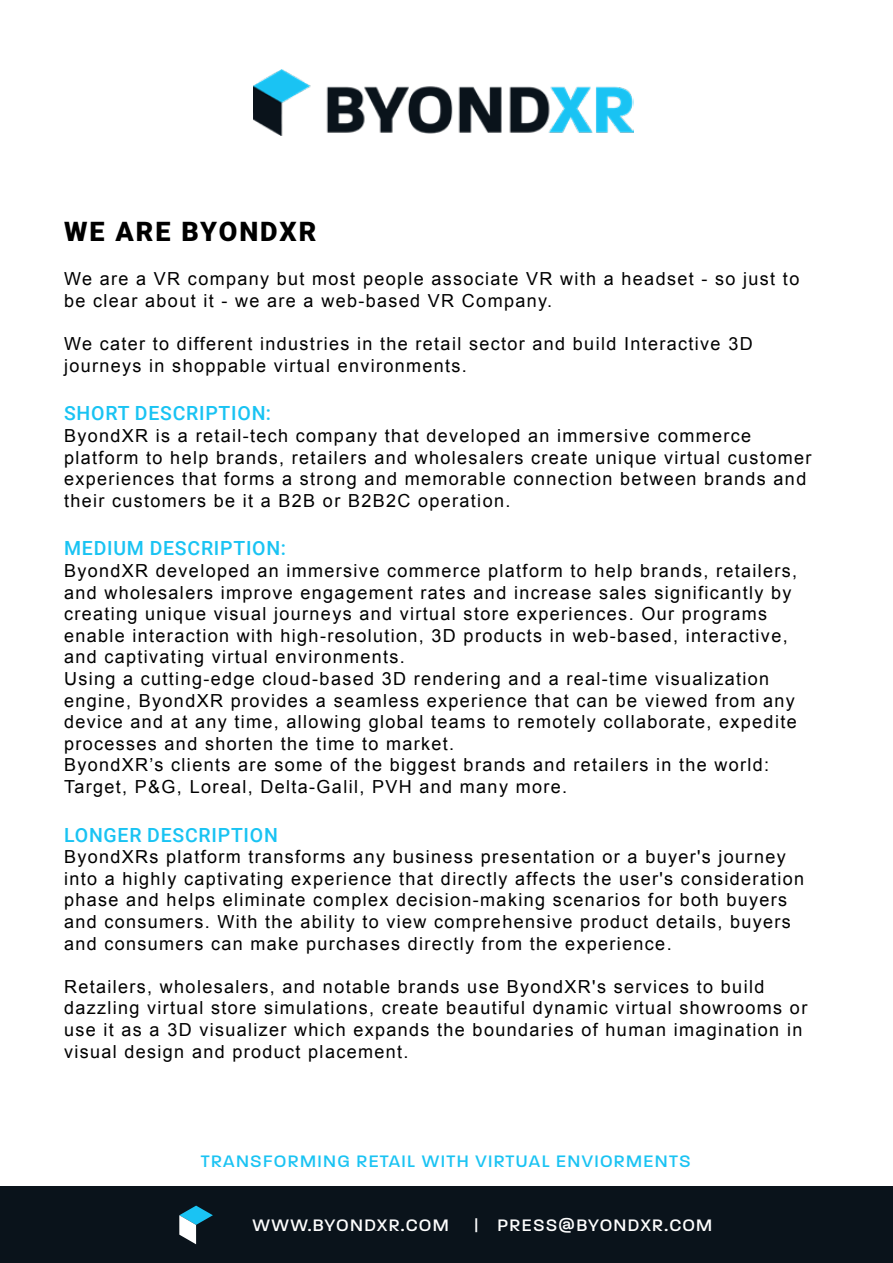
<style>
.page{position:relative;width:893px;height:1263px;background:#fff}
.page>*{position:absolute;margin:0;border:0;box-sizing:border-box;transform-origin:0 0}
.t1{font:900 27px "Roboto";letter-spacing:.075em;color:#000}
.t2{font:500 19.5px "Roboto";letter-spacing:.04em;color:#19c3f3}
.t3{font:18px/21.6px "Arial";letter-spacing:.075em;color:#000}
.t4{font:500 18px "Paralucent";letter-spacing:.075em;color:#1ac3f3}
.t5{font:500 18px "Paralucent";letter-spacing:.075em;color:#fff}
</style>
<div class="page">
<img style="left:254px;top:69px;width:379px;height:66px">
<div style="left:0;top:1187px;width:893px;height:76px;background:#0a131b"></div>
<svg style="left:179px;top:1205px;width:34px;height:39px"></svg>
<h1 class="t1" style="left:64px;top:212px;width:254px">WE ARE BYONDXR</h1>
<p class="t3" style="left:64px;top:268px;width:737px">We are a VR company but most people associate VR with a headset - so just to be clear about it - we are a web-based VR Company.</p>
<p class="t3" style="left:64px;top:333px;width:690px">We cater to different industries in the retail sector and build Interactive 3D journeys in shoppable virtual environments.</p>
<p class="t2" style="left:64px;top:400px;width:209px">SHORT DESCRIPTION:</p>
<p class="t3" style="left:64px;top:425px;width:749px">ByondXR is a retail-tech company that developed an immersive commerce platform to help brands, retailers and wholesalers create unique virtual customer experiences that forms a strong and memorable connection between brands and their customers be it a B2B or B2B2C operation.</p>
<p class="t2" style="left:64px;top:535px;width:223px">MEDIUM DESCRIPTION:</p>
<p class="t3" style="left:64px;top:560px;width:735px">ByondXR developed an immersive commerce platform to help brands, retailers, and wholesalers improve engagement rates and increase sales significantly by creating unique visual journeys and virtual store experiences. Our programs enable interaction with high-resolution, 3D products in web-based, interactive, and captivating virtual environments.<br>Using a cutting-edge cloud-based 3D rendering and a real-time visualization engine, ByondXR provides a seamless experience that can be viewed from any device and at any time, allowing global teams to remotely collaborate, expedite processes and shorten the time to market.<br>ByondXR’s clients are some of the biggest brands and retailers in the world:<br>Target, P&amp;G, Loreal, Delta-Galil, PVH and many more.</p>
<p class="t2" style="left:64px;top:821px;width:215px">LONGER DESCRIPTION</p>
<p class="t3" style="left:64px;top:846px;width:742px">ByondXRs platform transforms any business presentation or a buyer's journey into a highly captivating experience that directly affects the user's consideration phase and helps eliminate complex decision-making scenarios for both buyers and consumers. With the ability to view comprehensive product details, buyers and consumers can make purchases directly from the experience.</p>
<p class="t3" style="left:64px;top:976px;width:745px">Retailers, wholesalers, and notable brands use ByondXR's services to build dazzling virtual store simulations, create beautiful dynamic virtual showrooms or use it as a 3D visualizer which expands the boundaries of human imagination in visual design and product placement.</p>
<p class="t4" style="left:201px;top:1150px;width:492px">TRANSFORMING RETAIL WITH VIRTUAL ENVIORMENTS</p>
<p class="t5" style="left:253px;top:1215px;width:198px">WWW.BYONDXR.COM</p>
<p class="t5" style="left:474px;top:1215px;width:239px">| PRESS@BYONDXR.COM</p>
</div>
